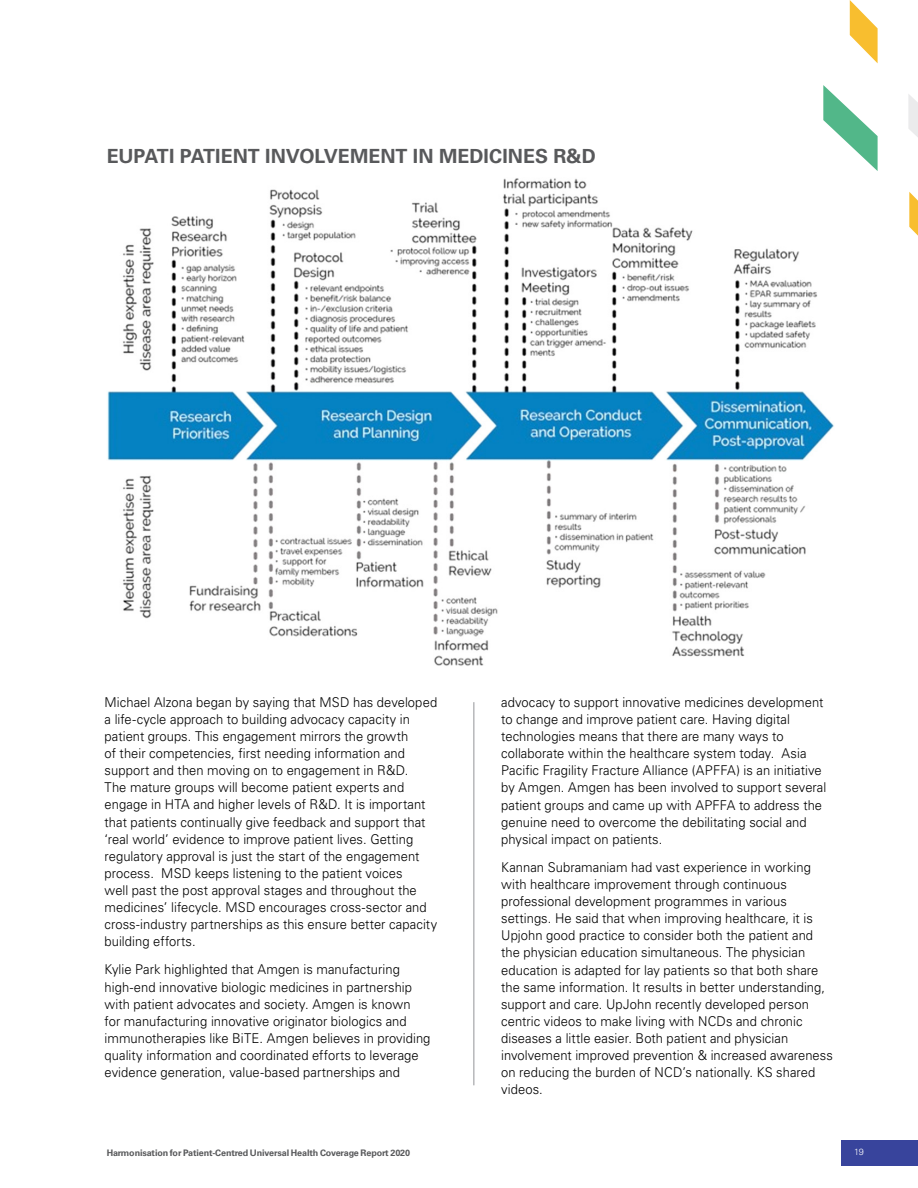
<style>
.page{position:relative;width:918px;height:1188px;background:#fff}
.page>*{position:absolute;margin:0;border:0;box-sizing:border-box;transform-origin:0 0}
.t1{font:700 19.5px "Univers LT Std";color:#58595b}
.t2{font:300 13.5px/17.1px "Univers LT Std";letter-spacing:.005em;color:#000;scale:.96 1}
.t3{font:700 9px "Univers LT Std";letter-spacing:-.015em;color:#58595b}
.t4{font:300 9px "Univers LT Std";color:#fff}
</style>
<div class="page">
<div style="left:841px;top:1140px;width:77px;height:25px;background:#38449c"></div>
<hr style="left:474px;top:702px;width:1px;height:383px;background:#939598">
<img style="left:107px;top:178px;width:727px;height:488px">
<svg style="left:908px;top:94px;width:10px;height:43px"></svg>
<svg style="left:823px;top:85px;width:55px;height:86px"></svg>
<svg style="left:909px;top:192px;width:9px;height:44px"></svg>
<svg style="left:850px;top:0;width:28px;height:63px"></svg>
<h1 class="t1" style="left:107px;top:145px;width:491px">EUPATI PATIENT INVOLVEMENT IN MEDICINES R&amp;D</h1>
<p class="t2" style="left:105px;top:694px;width:348px">Michael Alzona began by saying that MSD has developed a life-cycle approach to building advocacy capacity in patient groups. This engagement mirrors the growth<br>of their competencies, first needing information and support and then moving on to engagement in R&amp;D.<br>The mature groups will become patient experts and engage in HTA and higher levels of R&amp;D. It is important that patients continually give feedback and support that ‘real world’ evidence to improve patient lives. Getting regulatory approval is just the start of the engagement process. MSD keeps listening to the patient voices<br>well past the post approval stages and throughout the medicines’ lifecycle. MSD encourages cross-sector and cross-industry partnerships as this ensure better capacity building efforts.</p>
<p class="t2" style="left:105px;top:961px;width:341px">Kylie Park highlighted that Amgen is manufacturing high-end innovative biologic medicines in partnership with patient advocates and society. Amgen is known<br>for manufacturing innovative originator biologics and immunotherapies like BiTE. Amgen believes in providing quality information and coordinated efforts to leverage evidence generation, value-based partnerships and</p>
<p class="t2" style="left:501px;top:694px;width:340px">advocacy to support innovative medicines development to change and improve patient care. Having digital technologies means that there are many ways to collaborate within the healthcare system today. Asia Pacific Fragility Fracture Alliance (APFFA) is an initiative by Amgen. Amgen has been involved to support several patient groups and came up with APFFA to address the genuine need to overcome the debilitating social and physical impact on patients.</p>
<p class="t2" style="left:501px;top:859px;width:347px">Kannan Subramaniam had vast experience in working with healthcare improvement through continuous professional development programmes in various settings. He said that when improving healthcare, it is Upjohn good practice to consider both the patient and the physician education simultaneous. The physician education is adapted for lay patients so that both share the same information. It results in better understanding, support and care. UpJohn recently developed person centric videos to make living with NCDs and chronic diseases a little easier. Both patient and physician involvement improved prevention &amp; increased awareness on reducing the burden of NCD’s nationally. KS shared videos.</p>
<p class="t3" style="left:107px;top:1147px;width:305px">Harmonisation for Patient-Centred Universal Health Coverage Report 2020</p>
<p class="t4" style="left:854px;top:1147px;width:11px">19</p>
</div>
